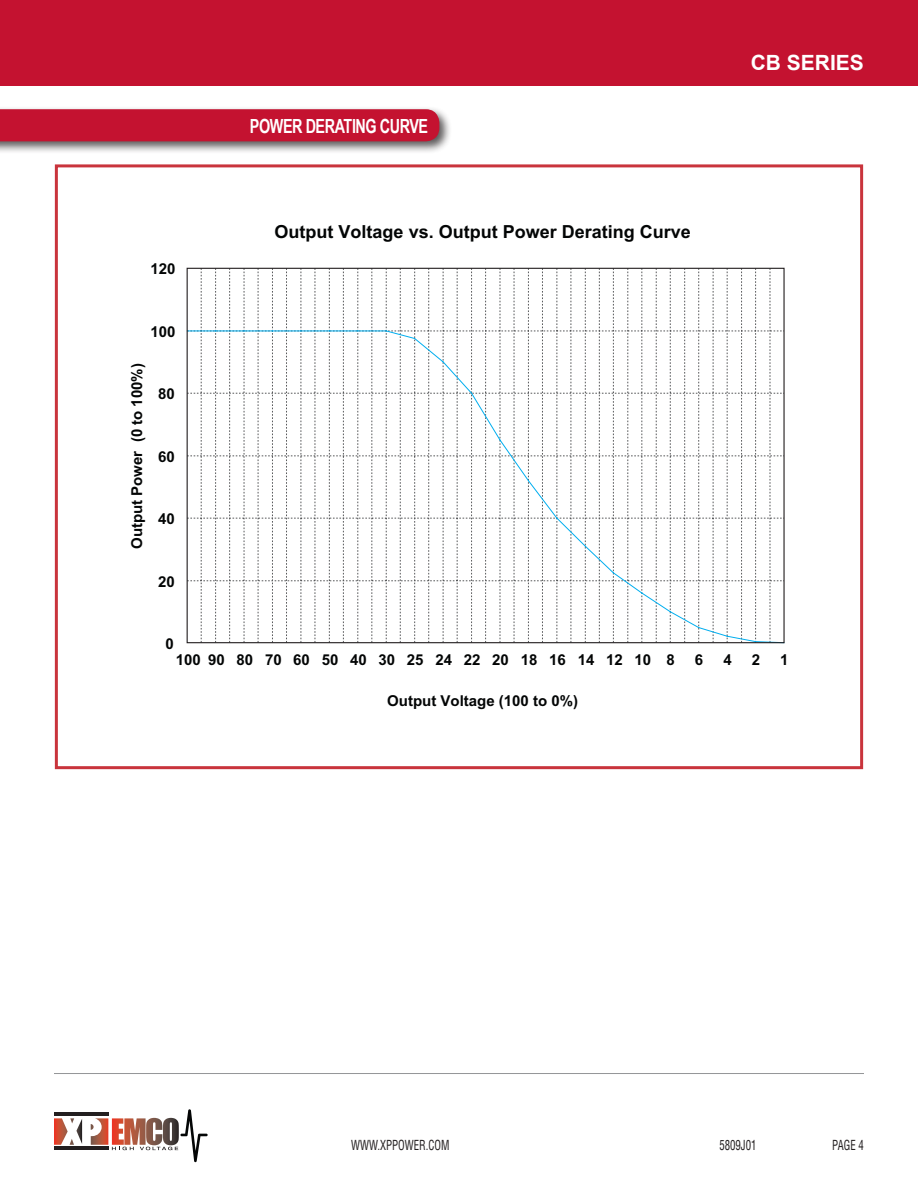
<style>
.page{position:relative;width:918px;height:1188px;background:#fff}
.page>*{position:absolute;margin:0;border:0;box-sizing:border-box;transform-origin:0 0}
.t1{font:700 21px "Arial";color:#fff}
.t2{font:700 19.5px "Arial Narrow";letter-spacing:-.025em;color:#fff;scale:.9 1}
.t3{font:700 18px "Arial";color:#030505}
.t4{font:700 15px "Arial";color:#030505}
.t5{font:condensed 13.5px "Helvetica LT";color:#231f20;scale:.8 1}
</style>
<div class="page">
<svg style="left:200px;top:271px;width:571px;height:59px"></svg>
<svg style="left:186px;top:330px;width:599px;height:314px"></svg>
<div style="left:55px;top:164px;width:808px;height:605px;border:3px solid #c9343c"></div>
<hr style="left:54px;top:1073px;width:810px;height:1px;background:#949698">
<svg style="left:82px;top:1119px;width:9px;height:26px"></svg>
<hr style="left:54px;top:1113px;width:54px;height:3px;background:#231f20">
<svg style="left:54px;top:1118px;width:28px;height:27px"></svg>
<svg style="left:91px;top:1109px;width:117px;height:53px"></svg>
<hr style="left:54px;top:1147px;width:54px;height:3px;background:#231f20">
<div style="left:0;top:106px;width:452px;height:48px;background:#231f20;opacity:.74"></div>
<div style="left:0;top:109px;width:439px;height:32px;background:#c41230"></div>
<div style="left:0;top:0;width:918px;height:86px;background:#c41230"></div>
<p class="t4" style="left:150px;top:259px;width:27px">120</p>
<p class="t4" style="left:150px;top:322px;width:27px">100</p>
<p class="t4" style="left:127px;top:549px;width:187px;rotate:-90deg">Output Power (0 to 100%)</p>
<p class="t4" style="left:158px;top:384px;width:18px">80</p>
<p class="t4" style="left:158px;top:446px;width:18px">60</p>
<p class="t4" style="left:158px;top:509px;width:18px">40</p>
<p class="t4" style="left:158px;top:571px;width:18px">20</p>
<p class="t4" style="left:166px;top:634px;width:10px">0</p>
<p class="t2" style="left:250px;top:111px;width:200px">POWER DERATING CURVE</p>
<p class="t3" style="left:275px;top:219px;width:418px">Output Voltage vs. Output Power Derating Curve</p>
<p class="t1" style="left:751px;top:48px;width:115px">CB SERIES</p>
<p class="t4" style="left:176px;top:650px;width:501px">100 90 80 70 60 50 40 30 25 24 22 20 18 16 14 12 10 8</p>
<p class="t4" style="left:695px;top:650px;width:10px">6</p>
<p class="t4" style="left:723px;top:650px;width:10px">4</p>
<p class="t4" style="left:752px;top:650px;width:10px">2</p>
<p class="t4" style="left:780px;top:650px;width:10px">1</p>
<p class="t4" style="left:387px;top:690px;width:192px">Output Voltage (100 to 0%)</p>
<p class="t5" style="left:351px;top:1137px;width:124px">WWW.XPPOWER.COM</p>
<p class="t5" style="left:719px;top:1137px;width:48px">5809J01</p>
<p class="t5" style="left:832px;top:1137px;width:41px">PAGE 4</p>
</div>
